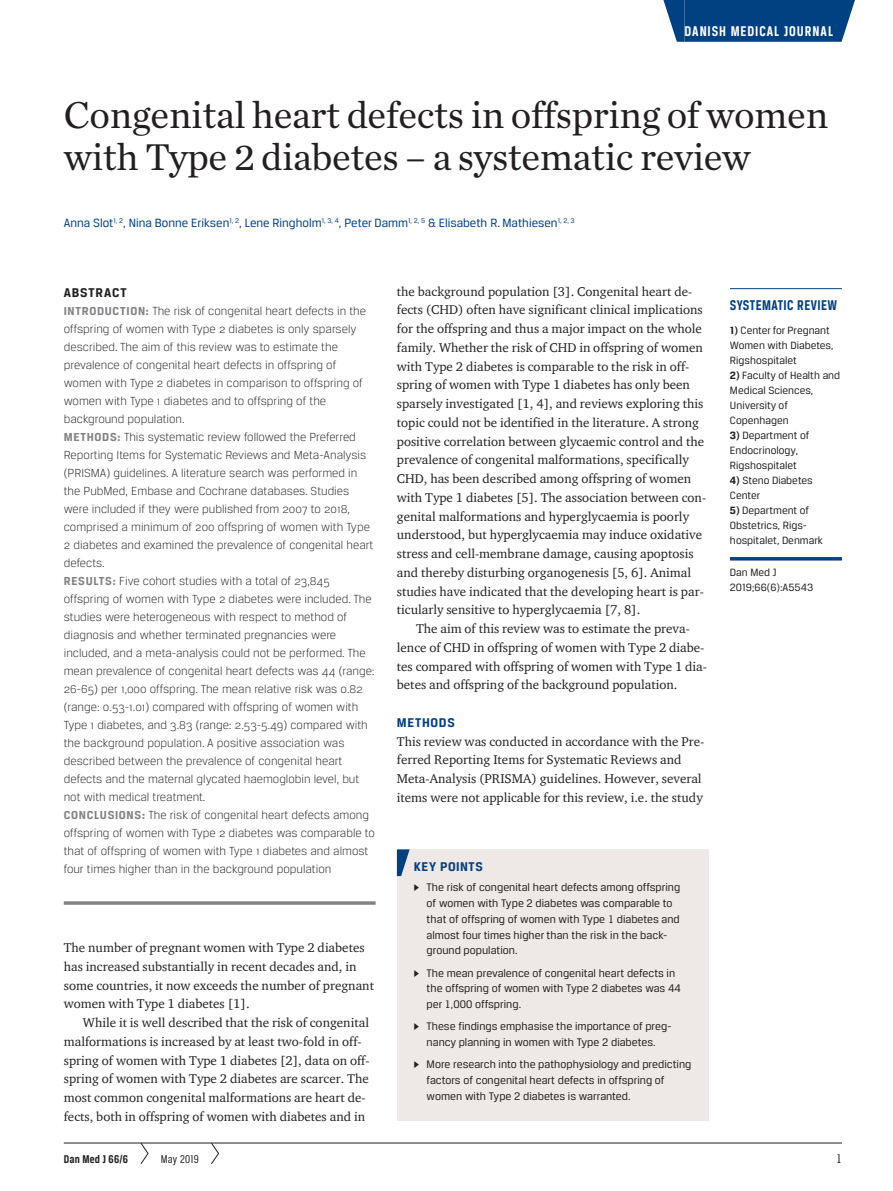
<style>
.page{position:relative;width:893px;height:1191px;background:#fff}
.page>*{position:absolute;margin:0;border:0;box-sizing:border-box;transform-origin:0 0}
.t1{font:39px/42px "Chronicle Text G1";letter-spacing:-.01em;color:#231f20}
.t2{font:700 15px "Breuer Condensed";letter-spacing:.065em;color:#fff}
.t3{font:700 15px "Breuer Condensed";letter-spacing:.03em;color:#014081}
.t4{font:700 13.5px "Breuer Text";letter-spacing:.05em;color:#014081}
.t5{font:700 13.5px "Breuer Text";letter-spacing:.06em;color:#231f20}
.t6{font:13.5px "Breuer Condensed";color:#231f20}
.t7{font:13.05px/18.8px "ITC Charter Com";color:#231f20}
.t8{font:12.75px "Breuer Text";color:#014081}
.t9{font:300 12.45px/18px "Breuer Text";color:#231f20}
.t10{font:700 12px "Breuer Condensed";letter-spacing:.02em;color:#231f20}
.t11{font:12px "Breuer Condensed";color:#231f20}
.t12{font:11.7px/15.8px "Breuer Text";color:#231f20}
.t13{font:11.25px/15px "Breuer Text";color:#231f20}
.s1{font-weight:700;font-size:12.3px;color:#808285}
.s2{font-family:"Greta Text"}
.s3{font-weight:700}
</style>
<div class="page">
<hr style="left:64px;top:1142px;width:778px;height:1px;background:#231f20">
<div style="left:684px;top:0;width:150px;height:42px;background:#014081"></div>
<svg style="left:663px;top:0;width:21px;height:42px"></svg>
<svg style="left:834px;top:0;width:21px;height:42px"></svg>
<hr style="left:730px;top:557px;width:112px;height:3px;background:#014081">
<hr style="left:730px;top:288px;width:112px;height:1px;background:#014081">
<hr style="left:64px;top:901px;width:312px;height:3px;background:#808285">
<div style="left:397px;top:849px;width:312px;height:271px;background:#eee9e6"></div>
<svg style="left:397px;top:849px;width:13px;height:27px"></svg>
<svg style="left:140px;top:1142px;width:9px;height:22px"></svg>
<svg style="left:211px;top:1142px;width:8px;height:22px"></svg>
<p class="t2" style="left:684px;top:23px;width:150px">DANISH MEDICAL JOURNAL</p>
<h1 class="t1" style="left:64px;top:92px;width:766px">Congenital heart defects in offspring of women with Type 2 diabetes – a systematic review</h1>
<p class="t8" style="left:64px;top:215px;width:512px">Anna Slot<sup>1,</sup> <sup>2</sup>, Nina Bonne Eriksen<sup>1,</sup> <sup>2</sup>, Lene Ringholm<sup>1,</sup> <sup>3,</sup> <sup>4</sup>, Peter Damm<sup>1,</sup> <sup>2,</sup> <sup>5</sup> &amp; Elisabeth R. Mathiesen<sup>1,</sup> <sup>2,</sup> <sup>3</sup></p>
<p class="t5" style="left:64px;top:284px;width:64px">ABSTRACT</p>
<p class="t9" style="left:64px;top:301px;width:313px"><span class="s1">INTRODUCTION:</span> The risk of congenital heart defects in the offspring of women with Type 2 diabetes is only sparsely described. The aim of this review was to estimate the prevalence of congenital heart defects in offspring of women with Type 2 diabetes in comparison to offspring of women with Type 1 diabetes and to offspring of the background population.<br><span class="s1">METHODS:</span> This systematic review followed the Preferred Reporting Items for Systematic Reviews and Meta-Analysis (PRISMA) guidelines. A literature search was performed in the PubMed, Embase and Cochrane databases. Studies were included if they were published from 2007 to 2018, comprised a minimum of 200 offspring of women with Type 2 diabetes and examined the prevalence of congenital heart defects.<br><span class="s1">RESULTS:</span> Five cohort studies with a total of 23,845 offspring of women with Type 2 diabetes were included. The studies were heterogeneous with respect to method of diagnosis and whether terminated pregnancies were included, and a meta-analysis could not be performed. The mean prevalence of congenital heart defects was 44 (range:<br>26-65) per 1,000 offspring. The mean relative risk was 0.82 (range: 0.53-1.01) compared with offspring of women with Type 1 diabetes, and 3.83 (range: 2.53-5.49) compared with the background population. A positive association was described between the prevalence of congenital heart defects and the maternal glycated haemoglobin level, but not with medical treatment.<br><span class="s1">CONCLUSIONS:</span> The risk of congenital heart defects among offspring of women with Type 2 diabetes was comparable to that of offspring of women with Type 1 diabetes and almost four times higher than in the background population</p>
<p class="t7" style="left:64px;top:938px;width:312px">The number of pregnant women with Type 2 diabetes has increased substantially in recent decades and, in some countries, it now exceeds the number of pregnant women with Type 1 diabetes [1].</p>
<p class="t7" style="left:64px;top:1013px;width:307px;text-indent:19px">While it is well described that the risk of congenital malformations is increased by at least two-fold in off&shy;spring of women with Type 1 diabetes [2], data on off&shy;spring of women with Type 2 diabetes are scarcer. The most common congenital malformations are heart de&shy;fects, both in offspring of women with diabetes and in</p>
<p class="t10" style="left:64px;top:1152px;width:66px">Dan Med J 66/6</p>
<p class="t11" style="left:161px;top:1152px;width:39px">May 2019</p>
<p class="t7" style="left:397px;top:281px;width:311px">the background population [3]. Congenital heart de&shy;fects (CHD) often have significant clinical implications for the offspring and thus a major impact on the whole family. Whether the risk of CHD in offspring of women with Type 2 diabetes is comparable to the risk in off&shy;spring of women with Type 1 diabetes has only been sparsely investigated [1, 4], and reviews exploring this topic could not be identified in the literature. A strong positive correlation between glycaemic control and the prevalence of congenital malformations, specifically CHD, has been described among offspring of women with Type 1 diabetes [5]. The association between con&shy;genital malformations and hyperglycaemia is poorly understood, but hyperglycaemia may induce oxidative stress and cell-membrane damage, causing apoptosis and thereby disturbing organogenesis [5, 6]. Animal studies have indicated that the developing heart is par&shy;ticularly sensitive to hyperglycaemia [7, 8].</p>
<p class="t7" style="left:397px;top:619px;width:312px;text-indent:19px">The aim of this review was to estimate the preva&shy;lence of CHD in offspring of women with Type 2 diabe&shy;tes compared with offspring of women with Type 1 dia&shy;betes and offspring of the background population.</p>
<p class="t4" style="left:397px;top:715px;width:59px">METHODS</p>
<p class="t7" style="left:397px;top:731px;width:309px">This review was conducted in accordance with the Pre&shy;ferred Reporting Items for Systematic Reviews and Meta-Analysis (PRISMA) guidelines. However, several items were not applicable for this review, i.e. the study</p>
<p class="t4" style="left:414px;top:858px;width:71px">KEY POINTS</p>
<p class="t12" style="left:427px;top:879px;width:255px;text-indent:-13px"><span class="s2">▶</span> The risk of congenital heart defects among offspring of women with Type 2 diabetes was comparable to that of offspring of women with Type 1 diabetes and almost four times higher than the risk in the back&shy;ground population.</p>
<p class="t12" style="left:427px;top:964px;width:255px;text-indent:-13px"><span class="s2">▶</span> The mean prevalence of congenital heart defects in the offspring of women with Type 2 diabetes was 44 per 1,000 offspring.</p>
<p class="t12" style="left:414px;top:1018px;width:259px;text-align:center"><span class="s2">▶</span> These findings emphasise the importance of preg&shy;nancy planning in women with Type 2 diabetes.</p>
<p class="t12" style="left:427px;top:1056px;width:266px;text-indent:-13px"><span class="s2">▶</span> More research into the pathophysiology and predicting factors of congenital heart defects in offspring of women with Type 2 diabetes is warranted.</p>
<p class="t3" style="left:730px;top:297px;width:109px">SYSTEMATIC REVIEW</p>
<p class="t13" style="left:730px;top:323px;width:105px"><span class="s3">1)</span> Center for Pregnant<br>Women with Diabetes,<br>Rigshospitalet</p>
<p class="t13" style="left:730px;top:368px;width:112px"><span class="s3">2)</span> Faculty of Health and<br>Medical Sciences,<br>University of<br>Copenhagen</p>
<p class="t13" style="left:730px;top:428px;width:81px"><span class="s3">3)</span> Department of<br>Endocrinology,<br>Rigshospitalet</p>
<p class="t13" style="left:730px;top:473px;width:84px"><span class="s3">4)</span> Steno Diabetes<br>Center</p>
<p class="t13" style="left:730px;top:503px;width:95px"><span class="s3">5)</span> Department of<br>Obstetrics, Rigs&shy;hospitalet, Denmark</p>
<p class="t13" style="left:730px;top:564px;width:85px">Dan Med J<br>2019;66(6):A5543</p>
<p class="t6" style="left:836px;top:1150px;width:7px">1</p>
</div>
